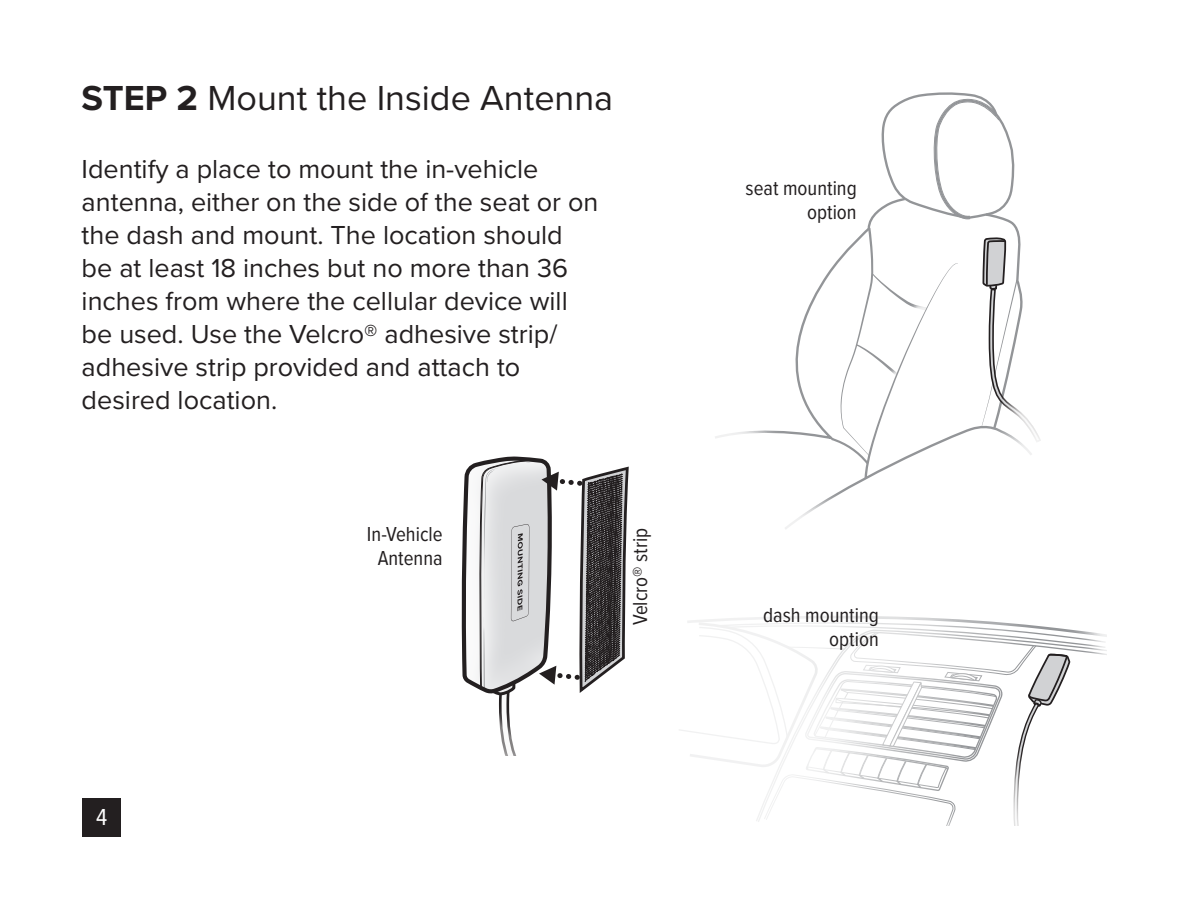
<style>
.page{position:relative;width:1188px;height:918px;background:#fff}
.page>*{position:absolute;margin:0;border:0;box-sizing:border-box;transform-origin:0 0}
.t1{font:36px "Proxima Nova";color:#231f20}
.Body_Copy{font:27px/33px "Proxima Nova";color:#231f20}
.t2{font:24px "Proxima Nova Cond";color:#fff}
.t3{font:21px/24px "Proxima Nova Cond";color:#231f20;text-align:right}
.s1{font-weight:700}
.s2{font-family:"Proxima Nova"}
</style>
<div class="page">
<div style="left:82px;top:798px;width:39px;height:39px;background:#231f20"></div>
<svg style="left:782px;top:92px;width:259px;height:437px"></svg>
<svg style="left:680px;top:616px;width:426px;height:209px"></svg>
<svg style="left:462px;top:456px;width:167px;height:299px"></svg>
<p class="t1" style="left:82px;top:71px;width:533px"><span class="s1">STEP 2</span> Mount the Inside Antenna</p>
<p class="Body_Copy" style="left:82px;top:151px;width:518px">Identify a place to mount the in-vehicle antenna, either on the side of the seat or on the dash and mount. The location should be at least 18 inches but no more than 36 inches from where the cellular device will be used. Use the Velcro® adhesive strip/ adhesive strip provided and attach to desired location.</p>
<p class="t2" style="left:96px;top:799px;width:13px">4</p>
<p class="t3" style="left:367px;top:521px;width:77px;text-align:center">In-Vehicle<br>Antenna</p>
<p class="t3" style="left:627px;top:625px;width:99px;rotate:-90deg">Velcro<span class="s2">®</span> strip</p>
<p class="t3" style="left:746px;top:175px;width:113px">seat mounting option</p>
<p class="t3" style="left:763px;top:602px;width:117px">dash mounting option</p>
</div>
